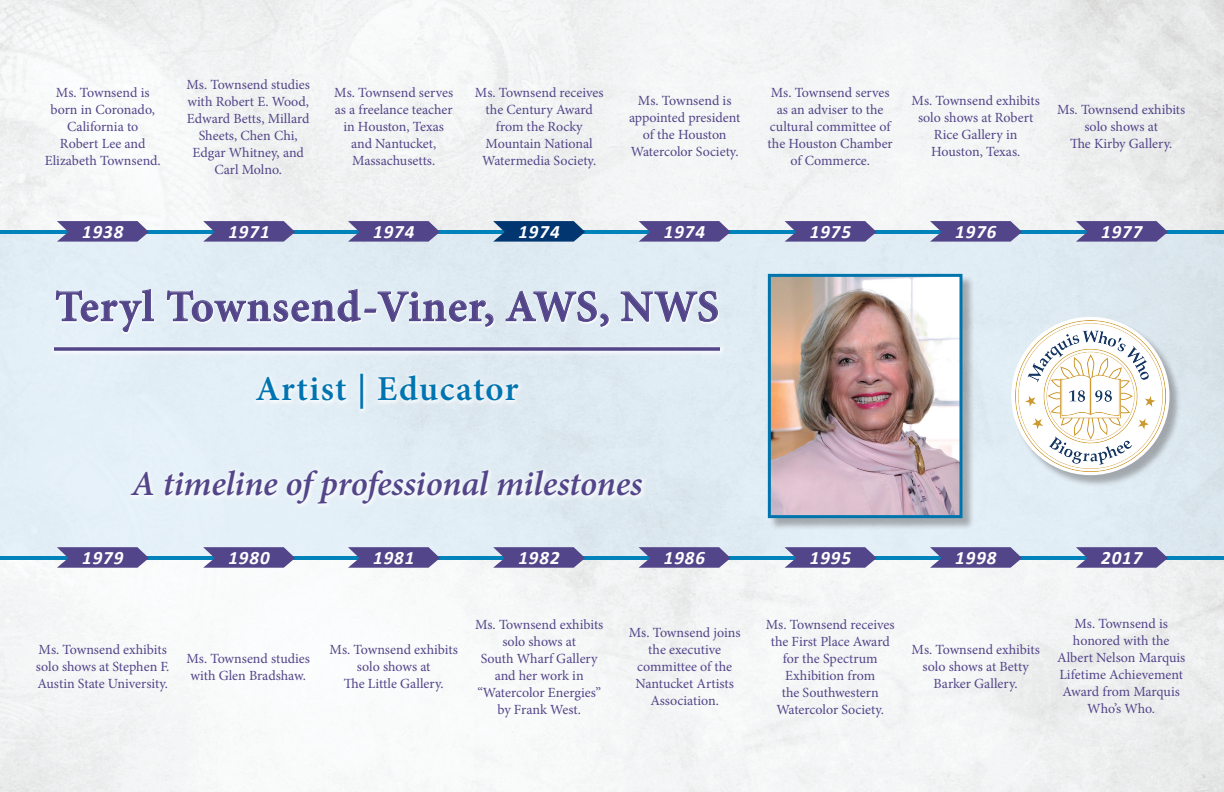
<style>
.page{position:relative;width:1224px;height:792px;background:#fff}
.page>*{position:absolute;margin:0;border:0;box-sizing:border-box;transform-origin:0 0}
.t1{font:600 44px "Minion Pro";letter-spacing:.025em;color:#534589}
.t2{font:italic 600 35.1px "Minion Pro";letter-spacing:-.005em;color:#534589}
.t3{font:600 35px "Minion Pro";letter-spacing:.04em;color:#0074b0}
.t4{font:italic 700 18.9px "Calibri";letter-spacing:.05em;color:#fff}
.t5{font:14px/17px "Minion Pro";color:#534589;text-align:center}
</style>
<div class="page">
<div style="left:0;top:232px;width:1224px;height:327px;background:#e1ecf5"></div>
<hr style="left:0;top:556px;width:1224px;height:4px;background:#0083bb">
<hr style="left:0;top:230px;width:1224px;height:4px;background:#0083bb">
<svg style="left:493px;top:221px;width:92px;height:21px;background:#1c4d82"></svg>
<svg style="left:57px;top:221px;width:92px;height:21px;background:#635b97"></svg>
<svg style="left:57px;top:547px;width:92px;height:21px;background:#635b97"></svg>
<svg style="left:203px;top:221px;width:92px;height:21px;background:#635b97"></svg>
<svg style="left:203px;top:547px;width:92px;height:21px;background:#635b97"></svg>
<svg style="left:348px;top:221px;width:92px;height:21px;background:#625a96"></svg>
<svg style="left:348px;top:547px;width:92px;height:21px;background:#635b97"></svg>
<svg style="left:493px;top:547px;width:92px;height:21px;background:#625a96"></svg>
<svg style="left:639px;top:221px;width:92px;height:21px;background:#635b97"></svg>
<svg style="left:639px;top:547px;width:92px;height:21px;background:#625a96"></svg>
<svg style="left:785px;top:221px;width:92px;height:21px;background:#635b97"></svg>
<svg style="left:785px;top:547px;width:92px;height:21px;background:#635b97"></svg>
<svg style="left:930px;top:221px;width:92px;height:21px;background:#635b97"></svg>
<svg style="left:930px;top:547px;width:92px;height:21px;background:#635b97"></svg>
<svg style="left:1076px;top:221px;width:92px;height:21px;background:#625a96"></svg>
<svg style="left:1076px;top:547px;width:92px;height:21px;background:#635a96"></svg>
<div style="left:1013px;top:318px;width:169px;height:170px;background:#231f20;opacity:.33"></div>
<svg style="left:1011px;top:317px;width:159px;height:158px"></svg>
<img style="left:1015px;top:321px;width:151px;height:150px">
<div style="left:769px;top:275px;width:206px;height:256px;background:#231f20;opacity:.33"></div>
<img style="left:767px;top:273px;width:197px;height:247px">
<svg style="left:55px;top:289px;width:99px;height:44px"></svg>
<svg style="left:167px;top:289px;width:327px;height:38px"></svg>
<svg style="left:505px;top:290px;width:104px;height:37px"></svg>
<svg style="left:620px;top:290px;width:98px;height:32px"></svg>
<div style="left:252px;top:370px;width:272px;height:45px;background:#fff;opacity:.75"></div>
<div style="left:127px;top:466px;width:521px;height:43px;background:#fff;opacity:.75"></div>
<div style="left:50px;top:344px;width:676px;height:13px;background:#e8f1f7"></div>
<svg style="left:54px;top:347px;width:666px;height:4px;background:#665a96"></svg>
<p class="t5" style="left:45px;top:84px;width:118px">Ms. Townsend is born in Coronado,<br>California to<br>Robert Lee and<br>Elizabeth Townsend.</p>
<p class="t5" style="left:186px;top:76px;width:125px">Ms. Townsend studies with Robert E. Wood,<br>Edward Betts, Millard<br>Sheets, Chen Chi,<br>Edgar Whitney, and<br>Carl Molno.</p>
<p class="t5" style="left:334px;top:84px;width:120px">Ms. Townsend serves as a freelance teacher in Houston, Texas and Nantucket,<br>Massachusetts.</p>
<p class="t5" style="left:475px;top:84px;width:130px">Ms. Townsend receives the Century Award from the Rocky<br>Mountain National<br>Watermedia Society.</p>
<p class="t5" style="left:629px;top:93px;width:113px">Ms. Townsend is appointed president of the Houston<br>Watercolor Society.</p>
<p class="t5" style="left:768px;top:84px;width:127px">Ms. Townsend serves as an adviser to the cultural committee of the Houston Chamber of Commerce.</p>
<p class="t5" style="left:912px;top:93px;width:130px">Ms. Townsend exhibits solo shows at Robert<br>Rice Gallery in<br>Houston, Texas.</p>
<p class="t5" style="left:1057px;top:101px;width:130px">Ms. Townsend exhibits solo shows at<br>The Kirby Gallery.</p>
<h3 class="t4" style="left:82px;top:220px;width:43px">1938</h3>
<h3 class="t4" style="left:228px;top:220px;width:43px">1971</h3>
<h3 class="t4" style="left:373px;top:220px;width:43px">1974</h3>
<h3 class="t4" style="left:518px;top:220px;width:43px">1974</h3>
<h3 class="t4" style="left:664px;top:220px;width:43px">1974</h3>
<h3 class="t4" style="left:810px;top:220px;width:43px">1975</h3>
<h3 class="t4" style="left:955px;top:220px;width:43px">1976</h3>
<h3 class="t4" style="left:1101px;top:220px;width:43px">1977</h3>
<h1 class="t1" style="left:55px;top:276px;width:665px">Teryl Townsend-Viner, AWS, NWS</h1>
<h3 class="t3" style="left:255px;top:365px;width:265px">Artist | Educator</h3>
<h2 class="t2" style="left:131px;top:459px;width:513px">A timeline of professional milestones</h2>
<h3 class="t4" style="left:82px;top:546px;width:43px">1979</h3>
<h3 class="t4" style="left:228px;top:546px;width:43px">1980</h3>
<h3 class="t4" style="left:373px;top:546px;width:43px">1981</h3>
<h3 class="t4" style="left:518px;top:546px;width:43px">1982</h3>
<h3 class="t4" style="left:664px;top:546px;width:43px">1986</h3>
<h3 class="t4" style="left:810px;top:546px;width:43px">1995</h3>
<h3 class="t4" style="left:955px;top:546px;width:43px">1998</h3>
<h3 class="t4" style="left:1101px;top:546px;width:43px">2017</h3>
<p class="t5" style="left:36px;top:641px;width:135px;text-align:left">Ms. Townsend exhibits solo shows at Stephen F.<br>Austin State University.</p>
<p class="t5" style="left:186px;top:650px;width:125px;text-align:left">Ms. Townsend studies with Glen Bradshaw.</p>
<p class="t5" style="left:330px;top:641px;width:130px">Ms. Townsend exhibits solo shows at<br>The Little Gallery.</p>
<p class="t5" style="left:475px;top:616px;width:130px">Ms. Townsend exhibits solo shows at<br>South Wharf Gallery and her work in “Watercolor Energies” by Frank West.</p>
<p class="t5" style="left:629px;top:624px;width:113px">Ms. Townsend joins the executive committee of the<br>Nantucket Artists<br>Association.</p>
<p class="t5" style="left:766px;top:616px;width:130px">Ms. Townsend receives the First Place Award for the Spectrum<br>Exhibition from<br>the Southwestern<br>Watercolor Society.</p>
<p class="t5" style="left:912px;top:641px;width:130px">Ms. Townsend exhibits solo shows at Betty<br>Barker Gallery.</p>
<p class="t5" style="left:1057px;top:616px;width:130px">Ms. Townsend is honored with the<br>Albert Nelson Marquis<br>Lifetime Achievement<br>Award from Marquis<br>Who’s Who.</p>
</div>
